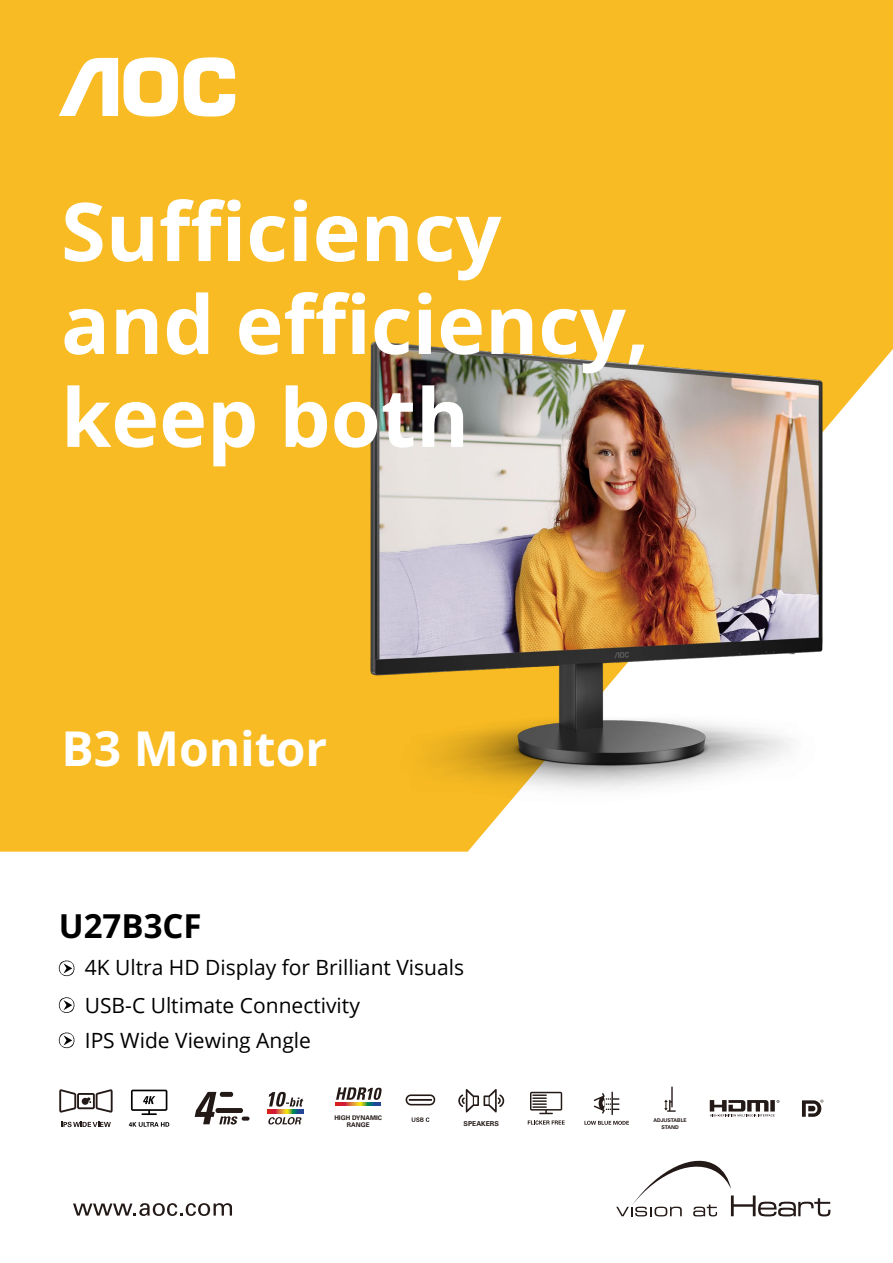
<style>
.page{position:relative;width:893px;height:1263px;background:#fff}
.page>*{position:absolute;margin:0;border:0;box-sizing:border-box;transform-origin:0 0}
.t1{font:700 81px/92.8px "Open Sans";color:#fff}
.t2{font:700 48px "Open Sans";color:#fff}
.t3{font:700 33px "Open Sans";color:#000}
.t4{font:21px/37.5px "Open Sans";color:#000}
.t5{font:700 6.75px "Univers LT Std";color:#231916}
.t6{font:700 6.3px/7.6px "Univers LT Std";color:#231916;text-align:center}
.t7{font:700 5.1px/6.1px "Univers LT Std";color:#231916;text-align:center}
</style>
<div class="page">
<svg style="left:58px;top:997px;width:17px;height:16px"></svg>
<svg style="left:58px;top:960px;width:17px;height:17px"></svg>
<svg style="left:58px;top:1032px;width:17px;height:17px"></svg>
<div style="left:0;top:0;width:893px;height:852px;background:#f8bb23"></div>
<img style="left:211px;top:269px;width:682px;height:583px">
<svg style="left:124px;top:57px;width:54px;height:60px"></svg>
<svg style="left:184px;top:57px;width:52px;height:60px"></svg>
<svg style="left:59px;top:58px;width:59px;height:58px"></svg>
<svg style="left:73px;top:1203px;width:159px;height:13px"></svg>
<svg style="left:616px;top:1160px;width:214px;height:56px"></svg>
<svg style="left:528px;top:1120px;width:37px;height:4px"></svg>
<svg style="left:530px;top:1092px;width:32px;height:22px"></svg>
<svg style="left:584px;top:1121px;width:45px;height:4px"></svg>
<svg style="left:594px;top:1091px;width:25px;height:24px"></svg>
<svg style="left:61px;top:1122px;width:50px;height:5px"></svg>
<svg style="left:59px;top:1089px;width:54px;height:23px"></svg>
<svg style="left:412px;top:1117px;width:17px;height:5px"></svg>
<svg style="left:406px;top:1094px;width:29px;height:11px"></svg>
<hr style="left:409px;top:1099px;width:23px;height:2px;background:#231916">
<svg style="left:336px;top:1087px;width:46px;height:13px"></svg>
<svg style="left:336px;top:1102px;width:45px;height:3px"></svg>
<svg style="left:458px;top:1089px;width:46px;height:23px"></svg>
<svg style="left:664px;top:1086px;width:12px;height:26px"></svg>
<svg style="left:710px;top:1100px;width:69px;height:16px"></svg>
<svg style="left:802px;top:1099px;width:21px;height:18px"></svg>
<svg style="left:195px;top:1092px;width:55px;height:32px"></svg>
<svg style="left:129px;top:1122px;width:40px;height:5px"></svg>
<svg style="left:131px;top:1089px;width:36px;height:26px"></svg>
<svg style="left:269px;top:1092px;width:34px;height:15px"></svg>
<svg style="left:268px;top:1117px;width:34px;height:7px"></svg>
<svg style="left:268px;top:1110px;width:35px;height:3px"></svg>
<h1 class="t1" style="left:61px;top:183px;width:589px">Sufficiency and efficiency, keep both</h1>
<h2 class="t2" style="left:62px;top:716px;width:267px">B3 Monitor</h2>
<h3 class="t3" style="left:59px;top:903px;width:144px">U27B3CF</h3>
<p class="t4" style="left:85px;top:948px;width:381px">4K Ultra HD Display for Brilliant Visuals<br>USB-C Ultimate Connectivity</p>
<p class="t4" style="left:85px;top:1021px;width:228px">IPS Wide Viewing Angle</p>
<p class="t6" style="left:334px;top:1114px;width:49px">HIGH DYNAMIC<br>RANGE</p>
<p class="t5" style="left:464px;top:1119px;width:37px">SPEAKERS</p>
<p class="t7" style="left:653px;top:1117px;width:35px">ADJUSTABLE<br>STAND</p>
</div>
